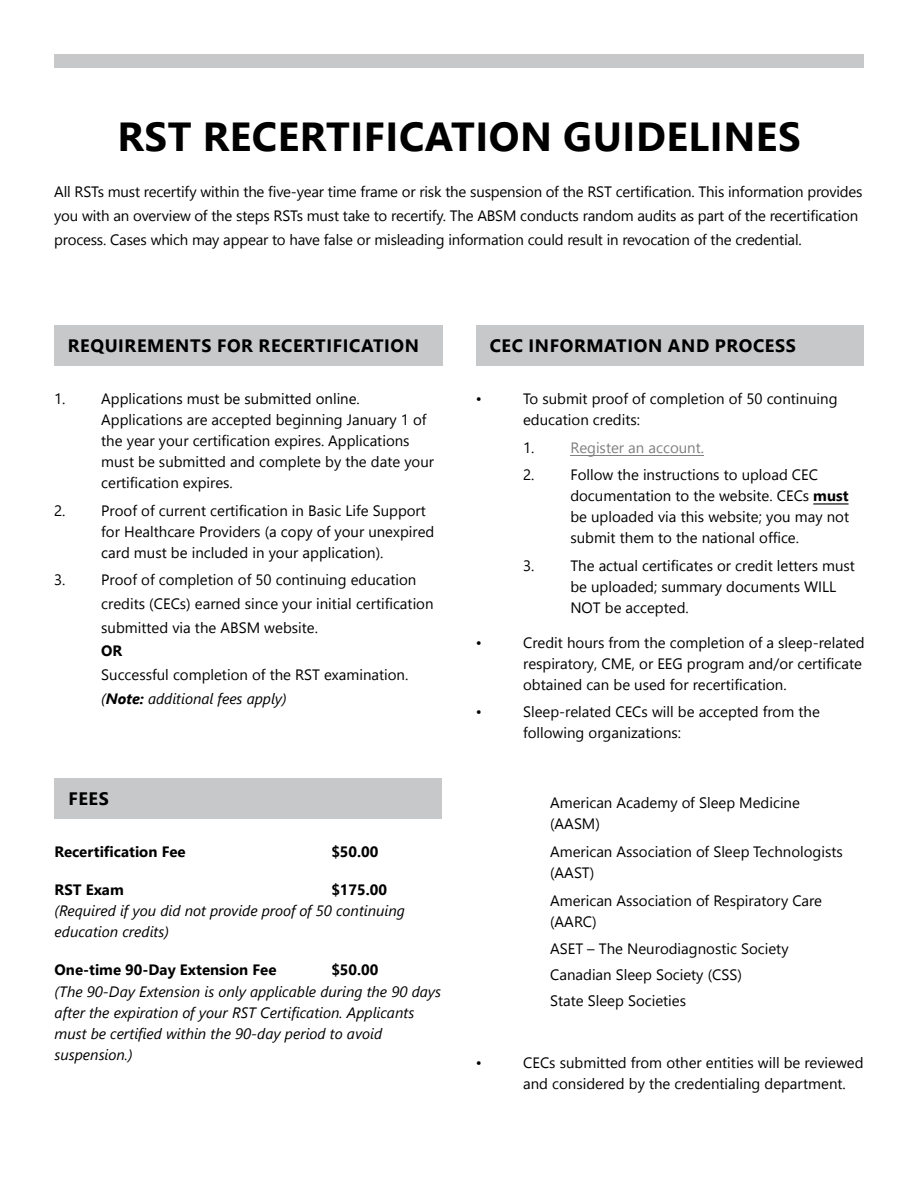
<style>
.page{position:relative;width:918px;height:1188px;background:#fff}
.page>*{position:absolute;margin:0;border:0;box-sizing:border-box;transform-origin:0 0}
.t1{font:700 40.5px "Segoe UI";letter-spacing:.015em;color:#000}
.t2{font:700 18px "Segoe UI";letter-spacing:.035em;color:#000}
.t3{font:15px/21px "Segoe UI";color:#000}
.t4{font:italic 15px/21px "Segoe UI";color:#000}
.t5{font:700 15px "Segoe UI";color:#000}
.t6{font:15px "Segoe UI";color:#808080}
.s1{font-style:italic}
.s2{font-weight:700;font-style:italic}
.s3{color:#000}
.s4{font-weight:700}
</style>
<div class="page">
<div style="left:54px;top:54px;width:810px;height:14px;background:#c7c8ca"></div>
<div style="left:54px;top:326px;width:388px;height:40px;background:#c7c8ca"></div>
<div style="left:476px;top:326px;width:388px;height:40px;background:#c7c8ca"></div>
<hr style="left:813px;top:503px;width:36px;height:2px;background:#000">
<hr style="left:570px;top:455px;width:134px;height:1px;background:#808080">
<div style="left:55px;top:779px;width:387px;height:40px;background:#c7c8ca"></div>
<h1 class="t1" style="left:118px;top:104px;width:685px">RST RECERTIFICATION GUIDELINES</h1>
<p class="t3" style="left:54px;top:179px;width:810px;line-height:24px">All RSTs must recertify within the five-year time frame or risk the suspension of the RST certification. This information provides you with an overview of the steps RSTs must take to recertify. The ABSM conducts random audits as part of the recertification process. Cases which may appear to have false or misleading information could result in revocation of the credential.</p>
<p class="t2" style="left:68px;top:331px;width:353px">REQUIREMENTS FOR RECERTIFICATION</p>
<p class="t3" style="left:101px;top:387px;width:334px;text-indent:-47px">1. Applications must be submitted online.<br>Applications are accepted beginning January 1 of the year your certification expires. Applications must be submitted and complete by the date your certification expires.</p>
<p class="t3" style="left:101px;top:498px;width:335px;text-indent:-47px">2. Proof of current certification in Basic Life Support for Healthcare Providers (a copy of your unexpired card must be included in your application).</p>
<p class="t3" style="left:101px;top:567px;width:334px;line-height:23.7px;text-indent:-47px">3. Proof of completion of 50 continuing education credits (CECs) earned since your initial certification submitted via the ABSM website.</p>
<p class="t5" style="left:101px;top:639px;width:23px">OR</p>
<p class="t3" style="left:101px;top:663px;width:309px;line-height:23.7px">Successful completion of the RST examination. <span class="s1">(</span><span class="s2">Note:</span> <span class="s1">additional fees apply)</span></p>
<p class="t2" style="left:68px;top:784px;width:42px">FEES</p>
<p class="t5" style="left:55px;top:839px;width:133px">Recertification Fee</p>
<p class="t5" style="left:331px;top:839px;width:49px">$50.00</p>
<p class="t5" style="left:55px;top:877px;width:71px">RST Exam</p>
<p class="t5" style="left:331px;top:877px;width:57px">$175.00</p>
<p class="t4" style="left:55px;top:900px;width:352px">(Required if you did not provide proof of 50 continuing education credits)</p>
<p class="t5" style="left:55px;top:958px;width:223px">One-time 90-Day Extension Fee</p>
<p class="t5" style="left:331px;top:958px;width:49px">$50.00</p>
<p class="t4" style="left:55px;top:981px;width:388px">(The 90-Day Extension is only applicable during the 90 days after the expiration of your RST Certification. Applicants must be certified within the 90-day period to avoid suspension.)</p>
<p class="t2" style="left:490px;top:331px;width:308px">CEC INFORMATION AND PROCESS</p>
<p class="t3" style="left:476px;top:388px;width:8px">•</p>
<p class="t3" style="left:523px;top:388px;width:316px">To submit proof of completion of 50 continuing education credits:</p>
<p class="t6" style="left:523px;top:435px;width:182px"><span class="s3">1.</span> Register an account.</p>
<p class="t3" style="left:570px;top:463px;width:280px;text-indent:-47px">2. Follow the instructions to upload CEC documentation to the website. CECs <span class="s4">must </span>be uploaded via this website; you may not submit them to the national office.</p>
<p class="t3" style="left:570px;top:554px;width:286px;text-indent:-47px">3. The actual certificates or credit letters must be uploaded; summary documents WILL<br>NOT be accepted.</p>
<p class="t3" style="left:476px;top:631px;width:8px">•</p>
<p class="t3" style="left:523px;top:631px;width:343px">Credit hours from the completion of a sleep-related respiratory, CME, or EEG program and/or certificate obtained can be used for recertification.</p>
<p class="t3" style="left:476px;top:701px;width:8px">•</p>
<p class="t3" style="left:523px;top:701px;width:298px">Sleep-related CECs will be accepted from the following organizations:</p>
<p class="t3" style="left:550px;top:792px;width:251px">American Academy of Sleep Medicine (AASM)</p>
<p class="t3" style="left:550px;top:841px;width:294px">American Association of Sleep Technologists (AAST)</p>
<p class="t3" style="left:550px;top:889px;width:274px">American Association of Respiratory Care (AARC)</p>
<p class="t3" style="left:550px;top:936px;width:240px;line-height:26.1px">ASET – The Neurodiagnostic Society<br>Canadian Sleep Society (CSS)<br>State Sleep Societies</p>
<p class="t3" style="left:476px;top:1051px;width:8px">•</p>
<p class="t3" style="left:523px;top:1051px;width:342px">CECs submitted from other entities will be reviewed and considered by the credentialing department.</p>
</div>
